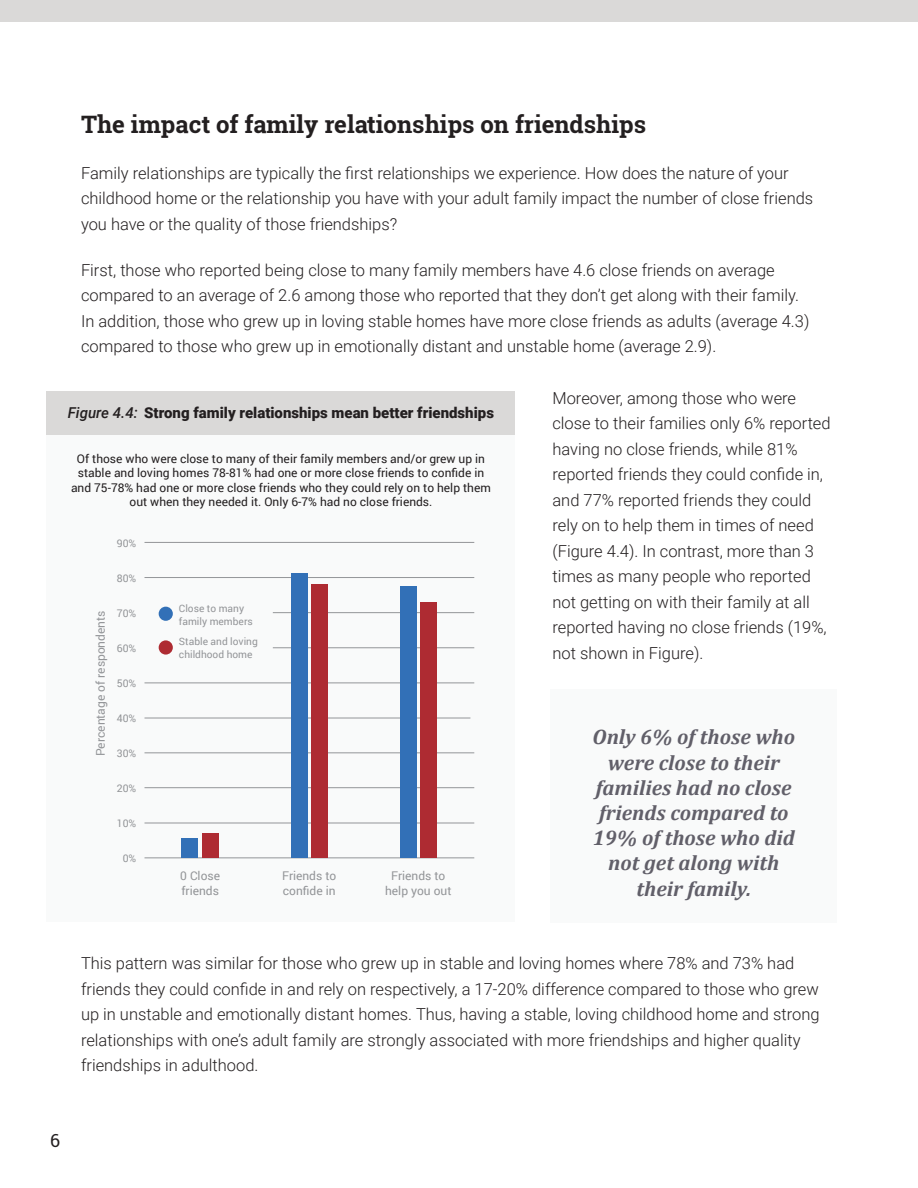
<style>
.page{position:relative;width:918px;height:1188px;background:#fff}
.page>*{position:absolute;margin:0;border:0;box-sizing:border-box;transform-origin:0 0}
.t1{font:700 24px "Roboto Slab";color:#231f20}
.t2{font:italic 700 21px/25.2px "Cambria";color:#615f69;text-align:center}
.t3{font:18px "Roboto Slab";color:#231f20}
.t4{font:300 16.5px/25.5px "Roboto";color:#231f20}
.t5{font:900 15px "Roboto";color:#231f20}
.t6{font:12px/14.4px "Roboto";color:#231f20;text-align:center}
.t7{font:12px/15px "Roboto";color:#939598}
.t8{font:10.5px "Roboto";color:#939598}
.t9{font:10.2px/12.8px "Roboto";color:#939598}
.s1{font-weight:500;font-style:italic}
</style>
<div class="page">
<div style="left:0;top:0;width:918px;height:21px;background:#dad9d8"></div>
<div style="left:47px;top:392px;width:468px;height:530px;background:#f9fafa"></div>
<div style="left:47px;top:392px;width:468px;height:43px;background:#dad9d8"></div>
<hr style="left:145px;top:542px;width:329px;height:1px;background:#939598">
<hr style="left:145px;top:577px;width:329px;height:1px;background:#939598">
<hr style="left:273px;top:612px;width:201px;height:1px;background:#939598">
<hr style="left:273px;top:648px;width:201px;height:1px;background:#939598">
<hr style="left:145px;top:683px;width:329px;height:1px;background:#939598">
<hr style="left:145px;top:753px;width:329px;height:1px;background:#939598">
<hr style="left:145px;top:787px;width:329px;height:1px;background:#939598">
<hr style="left:145px;top:823px;width:329px;height:1px;background:#939598">
<hr style="left:145px;top:858px;width:329px;height:1px;background:#939598">
<hr style="left:145px;top:718px;width:325px;height:1px;background:#939598">
<div style="left:202px;top:833px;width:17px;height:25px;background:#ae2b32"></div>
<div style="left:182px;top:838px;width:16px;height:20px;background:#3270b7"></div>
<div style="left:421px;top:602px;width:16px;height:256px;background:#ae2b32"></div>
<div style="left:400px;top:586px;width:16px;height:272px;background:#3270b7"></div>
<div style="left:311px;top:584px;width:17px;height:274px;background:#ae2b32"></div>
<div style="left:291px;top:574px;width:16px;height:284px;background:#3270b7"></div>
<div style="left:159px;top:607px;width:14px;height:14px;background:#3270b7;border-radius:50%"></div>
<div style="left:159px;top:640px;width:14px;height:15px;background:#ae2b32;border-radius:50%"></div>
<div style="left:550px;top:689px;width:287px;height:233px;background:#f9fafa"></div>
<h1 class="t1" style="left:81px;top:108px;width:567px">The impact of family relationships on friendships</h1>
<p class="t4" style="left:81px;top:160px;width:734px">Family relationships are typically the first relationships we experience. How does the nature of your childhood home or the relationship you have with your adult family impact the number of close friends you have or the quality of those friendships?</p>
<p class="t4" style="left:81px;top:256px;width:730px">First, those who reported being close to many family members have 4.6 close friends on average compared to an average of 2.6 among those who reported that they don’t get along with their family.<br>In addition, those who grew up in loving stable homes have more close friends as adults (average 4.3) compared to those who grew up in emotionally distant and unstable home (average 2.9).</p>
<p class="t5" style="left:68px;top:402px;width:428px"><span class="s1">Figure 4.4:</span> Strong family relationships mean better friendships</p>
<p class="t6" style="left:71px;top:451px;width:421px">Of those who were close to many of their family members and/or grew up in stable and loving homes 78-81% had one or more close friends to confide in and 75-78% had one or more close friends who they could rely on to help them out when they needed it. Only 6-7% had no close friends.</p>
<p class="t8" style="left:117px;top:536px;width:21px">90%</p>
<p class="t8" style="left:117px;top:571px;width:21px">80%</p>
<p class="t8" style="left:117px;top:606px;width:21px">70%</p>
<p class="t8" style="left:117px;top:641px;width:21px">60%</p>
<p class="t8" style="left:117px;top:676px;width:21px">50%</p>
<p class="t8" style="left:117px;top:711px;width:21px">40%</p>
<p class="t8" style="left:117px;top:746px;width:21px">30%</p>
<p class="t8" style="left:117px;top:781px;width:21px">20%</p>
<p class="t8" style="left:117px;top:816px;width:21px">10%</p>
<p class="t8" style="left:123px;top:851px;width:15px">0%</p>
<p class="t7" style="left:282px;top:867px;width:56px">Friends to confide in</p>
<p class="t7" style="left:385px;top:867px;width:68px;text-align:center">Friends to help you out</p>
<p class="t9" style="left:179px;top:602px;width:75px">Close to many family members</p>
<p class="t9" style="left:179px;top:635px;width:80px">Stable and loving childhood home</p>
<p class="t7" style="left:93px;top:756px;width:147px;rotate:-90deg">Percentage of respondents</p>
<p class="t7" style="left:180px;top:867px;width:41px">0 Close friends</p>
<p class="t4" style="left:552px;top:385px;width:280px">Moreover, among those who were close to their families only 6% reported having no close friends, while 81% reported friends they could confide in, and 77% reported friends they could rely on to help them in times of need (Figure 4.4). In contrast, more than 3 times as many people who reported not getting on with their family at all reported having no close friends (19%, not shown in Figure).</p>
<p class="t2" style="left:592px;top:724px;width:204px">Only 6% of those who were close to their families had no close friends compared to<br>19% of those who did not get along with their family.</p>
<p class="t4" style="left:81px;top:950px;width:740px">This pattern was similar for those who grew up in stable and loving homes where 78% and 73% had friends they could confide in and rely on respectively, a 17-20% difference compared to those who grew up in unstable and emotionally distant homes. Thus, having a stable, loving childhood home and strong relationships with one’s adult family are strongly associated with more friendships and higher quality friendships in adulthood.</p>
<p class="t3" style="left:50px;top:1128px;width:12px">6</p>
</div>
